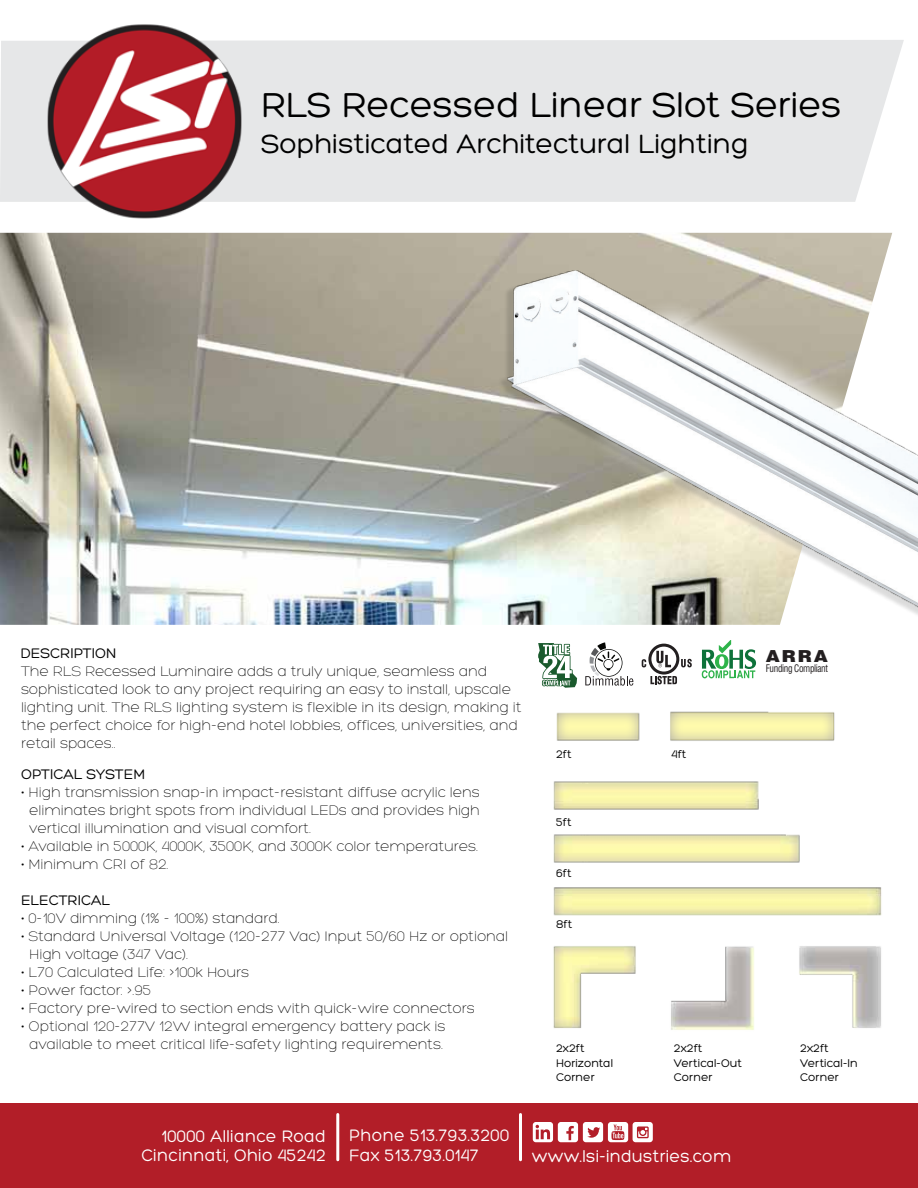
<style>
.page{position:relative;width:918px;height:1188px;background:#fff}
.page>*{position:absolute;margin:0;border:0;box-sizing:border-box;transform-origin:0 0}
.t1{font:37.5px "Hero";color:#000}
.t2{font:28.5px "Hero";color:#000}
.t3{font:18px/19.5px "Hero";letter-spacing:.015em;color:#fff;text-align:right;scale:.96 1}
.t4{font:900 16.65px "Helvetica";color:#231f20;scale:1.1 1}
.t5{font:300 15px/18px "Hero";color:#000}
.t6{font:15px "Hero";color:#000}
.t7{font:12px/14.4px "Hero";color:#000}
.t8{font:condensed 10.2px "Helvetica";letter-spacing:-.04em;color:#231f20;scale:.9 1}
</style>
<div class="page">
<div style="left:0;top:40px;width:904px;height:162px;background:#e6e7e8"></div>
<div style="left:0;top:1104px;width:918px;height:84px;background:#b21e28"></div>
<hr style="left:336px;top:1114px;width:3px;height:46px;background:#fff">
<hr style="left:519px;top:1114px;width:3px;height:46px;background:#fff">
<svg style="left:533px;top:1122px;width:120px;height:20px"></svg>
<img style="left:43px;top:24px;width:203px;height:195px">
<img style="left:0;top:233px;width:892px;height:392px">
<img style="left:553px;top:782px;width:329px;height:248px">
<img style="left:479px;top:266px;width:439px;height:516px">
<svg style="left:648px;top:644px;width:31px;height:31px"></svg>
<svg style="left:651px;top:647px;width:25px;height:25px"></svg>
<svg style="left:642px;top:659px;width:4px;height:8px"></svg>
<svg style="left:656px;top:651px;width:15px;height:16px"></svg>
<svg style="left:681px;top:659px;width:11px;height:8px"></svg>
<svg style="left:650px;top:676px;width:27px;height:8px"></svg>
<svg style="left:538px;top:643px;width:39px;height:45px"></svg>
<svg style="left:585px;top:642px;width:48px;height:44px"></svg>
<svg style="left:702px;top:640px;width:54px;height:38px"></svg>
<h1 class="t1" style="left:261px;top:86px;width:582px">RLS Recessed Linear Slot Series</h1>
<h2 class="t2" style="left:261px;top:129px;width:489px">Sophisticated Architectural Lighting</h2>
<p class="t6" style="left:21px;top:646px;width:97px">DESCRIPTION</p>
<p class="t5" style="left:21px;top:663px;width:502px">The RLS Recessed Luminaire adds a truly unique, seamless and sophisticated look to any project requiring an easy to install, upscale lighting unit. The RLS lighting system is flexible in its design, making it the perfect choice for high-end hotel lobbies, offices, universities, and retail spaces..</p>
<p class="t6" style="left:21px;top:766px;width:126px">OPTICAL SYSTEM</p>
<p class="t5" style="left:29px;top:783px;width:452px;text-align:justify;text-indent:-8px">• High transmission snap-in impact-resistant diffuse acrylic lens eliminates bright spots from individual LEDs and provides high vertical illumination and visual comfort.</p>
<p class="t5" style="left:21px;top:837px;width:459px">• Available in 5000K, 4000K, 3500K, and 3000K color temperatures.</p>
<p class="t5" style="left:21px;top:855px;width:149px">• Minimum CRI of 82.</p>
<p class="t6" style="left:21px;top:892px;width:91px">ELECTRICAL</p>
<p class="t5" style="left:21px;top:909px;width:260px">• 0-10V dimming (1% - 100%) standard.</p>
<p class="t5" style="left:29px;top:927px;width:480px;text-indent:-8px">• Standard Universal Voltage (120-277 Vac) Input 50/60 Hz or optional<br>High voltage (347 Vac).</p>
<p class="t5" style="left:21px;top:963px;width:230px">• L70 Calculated Life: &gt;100k Hours</p>
<p class="t5" style="left:21px;top:981px;width:132px">• Power factor: &gt;.95</p>
<p class="t5" style="left:21px;top:999px;width:455px">• Factory pre-wired to section ends with quick-wire connectors</p>
<p class="t5" style="left:21px;top:1017px;width:426px;text-align:center">• Optional 120-277V 12W integral emergency battery pack is available to meet critical life-safety lighting requirements.</p>
<p class="t7" style="left:556px;top:747px;width:17px">2ft</p>
<p class="t7" style="left:672px;top:747px;width:16px">4ft</p>
<p class="t7" style="left:556px;top:815px;width:17px">5ft</p>
<p class="t7" style="left:556px;top:866px;width:17px">6ft</p>
<p class="t7" style="left:556px;top:917px;width:18px">8ft</p>
<p class="t4" style="left:766px;top:645px;width:58px">ARRA</p>
<p class="t8" style="left:766px;top:662px;width:71px">Funding Compliant</p>
<p class="t7" style="left:556px;top:1041px;width:59px">2x2ft<br>Horizontal<br>Corner</p>
<p class="t7" style="left:674px;top:1041px;width:70px">2x2ft<br>Vertical-Out<br>Corner</p>
<p class="t7" style="left:800px;top:1041px;width:59px">2x2ft<br>Vertical-In<br>Corner</p>
<p class="t3" style="left:142px;top:1126px;width:194px">10000 Alliance Road<br>Cincinnati, Ohio 45242</p>
<p class="t3" style="left:349px;top:1126px;width:168px;text-align:left">Phone 513.793.3200<br>Fax 513.793.0147</p>
<p class="t3" style="left:532px;top:1146px;width:209px">www.lsi-industries.com</p>
</div>
